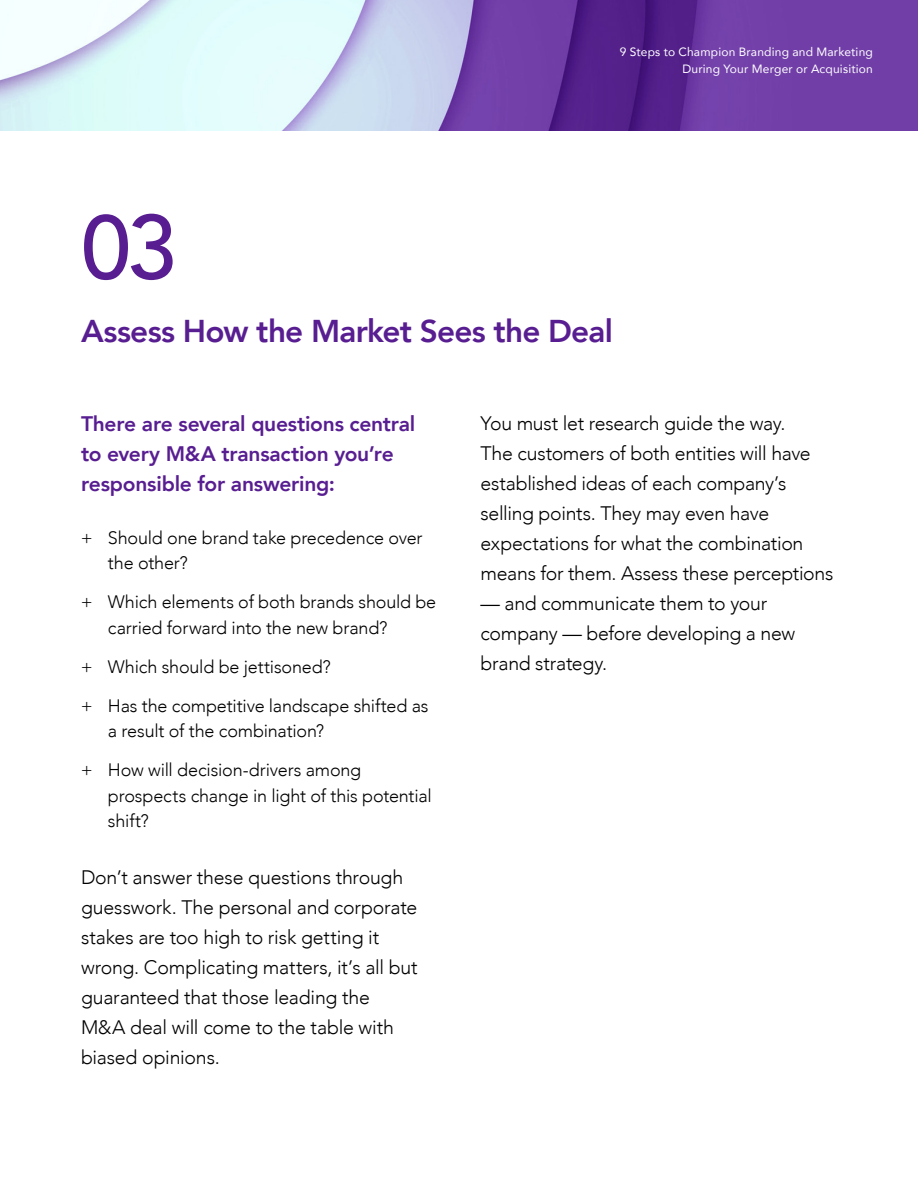
<style>
.page{position:relative;width:918px;height:1188px;background:#fff}
.page>*{position:absolute;margin:0;border:0;box-sizing:border-box;transform-origin:0 0}
.t1{font:500 90px "Avenir";color:#581e91}
.t2{font:800 31.5px "Avenir";letter-spacing:-.025em;color:#581e91}
.t3{font:800 21px/30px "Avenir";letter-spacing:-.01em;color:#581e91}
.t4{font:300 19.5px/30px "Avenir";letter-spacing:-.015em;color:#000}
.t5{font:300 18px/25.5px "Avenir";letter-spacing:-.01em;color:#000}
.t6{font:12px/16.5px "Avenir";letter-spacing:.015em;color:#fff;text-align:right}
</style>
<div class="page">
<img style="left:0;top:0;width:918px;height:131px">
<p class="t6" style="left:620px;top:43px;width:255px">9 Steps to Champion Branding and Marketing<br>During Your Merger or Acquisition</p>
<h1 class="t1" style="left:81px;top:170px;width:97px">03</h1>
<h2 class="t2" style="left:81px;top:307px;width:533px">Assess How the Market Sees the Deal</h2>
<p class="t3" style="left:81px;top:409px;width:336px">There are several questions central to every M&amp;A transaction you’re responsible for answering:</p>
<p class="t5" style="left:108px;top:525px;width:316px;text-indent:-27px">+ Should one brand take precedence over the other?</p>
<p class="t5" style="left:108px;top:589px;width:330px;text-indent:-27px">+ Which elements of both brands should be carried forward into the new brand?</p>
<p class="t5" style="left:81px;top:647px;width:349px;line-height:39px">+ Which should be jettisoned?<br>+ Has the competitive landscape shifted as</p>
<p class="t5" style="left:81px;top:712px;width:282px;line-height:39px;text-align:center">a result of the combination?<br>+ How will decision-drivers among</p>
<p class="t5" style="left:108px;top:783px;width:325px">prospects change in light of this potential shift?</p>
<p class="t4" style="left:81px;top:863px;width:338px">Don’t answer these questions through guesswork. The personal and corporate stakes are too high to risk getting it wrong. Complicating matters, it’s all but guaranteed that those leading the M&amp;A deal will come to the table with biased opinions.</p>
<p class="t4" style="left:481px;top:408px;width:354px">You must let research guide the way.<br>The customers of both entities will have established ideas of each company’s selling points. They may even have expectations for what the combination means for them. Assess these perceptions</p>
<p class="t4" style="left:481px;top:588px;width:316px">— and communicate them to your company — before developing a new brand strategy.</p>
</div>
